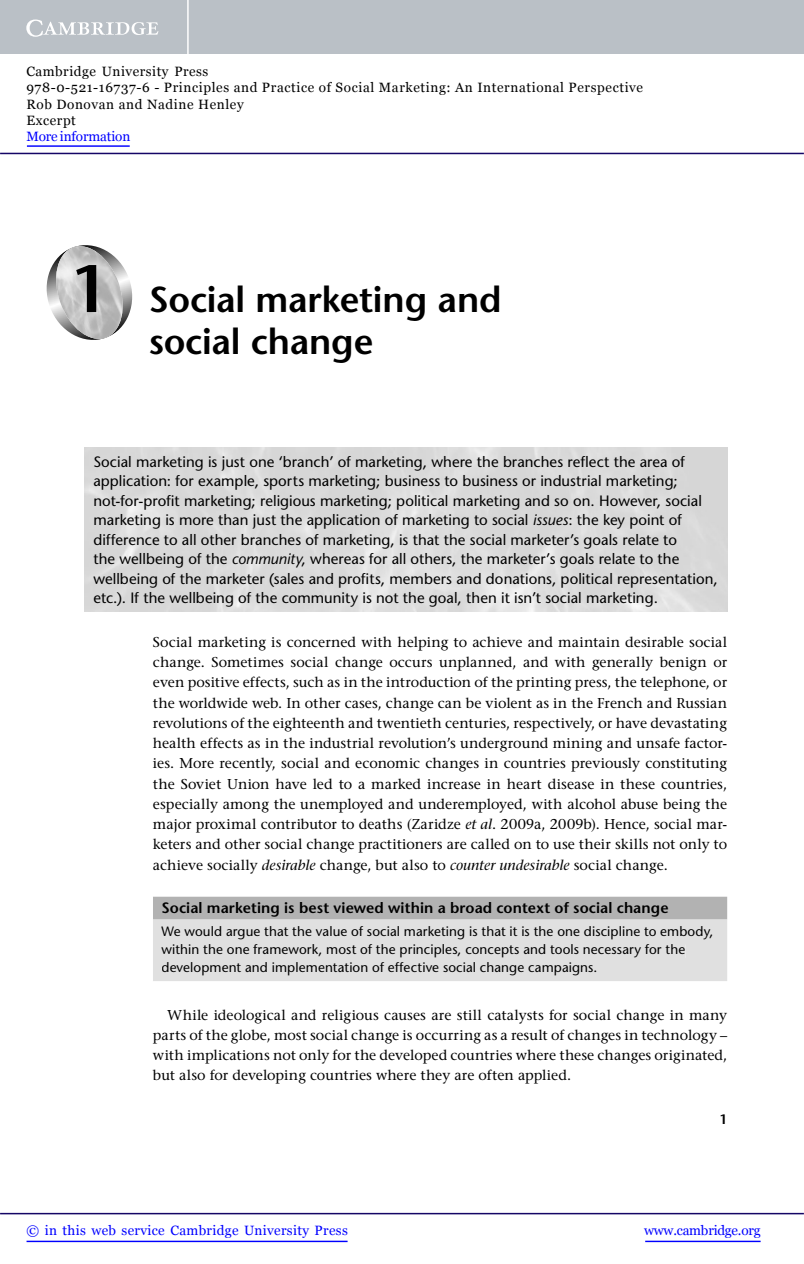
<style>
.page{position:relative;width:804px;height:1264px;background:#fff}
.page>*{position:absolute;margin:0;border:0;box-sizing:border-box;transform-origin:0 0}
.t1{font:600 36px/42px "Stone Sans Std";letter-spacing:-.005em;color:#000}
.t2{font:500 15px/19.5px "Stone Sans Std";color:#000}
.t3{font:600 15px "Stone Sans Std";letter-spacing:.005em;color:#000}
.t4{font:500 14.25px/20.2px "Stone Serif Std";color:#000;text-align:justify}
.t5{font:500 13.5px/18px "Stone Sans Std";letter-spacing:.01em;color:#000}
.t6{font:13.5px/16.2px "Georgia";letter-spacing:.045em;color:#000}
.t7{font:13.5px "Georgia";letter-spacing:.025em;color:#00f}
.t8{font:13.5px "Georgia";letter-spacing:-.015em;color:#00f}
.t9{font:13.5px "Georgia";letter-spacing:-.01em;color:#00f}
.t10{font:600 13.5px "Stone Sans Std";color:#000}
.s1{font-size:66px}
.s2{font-style:italic}
</style>
<div class="page">
<svg style="left:46px;top:268px;width:87px;height:51px"></svg>
<img style="left:51px;top:245px;width:76px;height:95px">
<div style="left:153px;top:919px;width:574px;height:62px;background:#e0e0e0"></div>
<div style="left:161px;top:926px;width:552px;height:14px;background:#e0e0e0"></div>
<div style="left:162px;top:944px;width:523px;height:14px;background:#e0e0e0"></div>
<div style="left:162px;top:962px;width:435px;height:14px;background:#e0e0e0"></div>
<svg style="left:153px;top:896px;width:574px;height:23px;background:#b7b7b7"></svg>
<div style="left:162px;top:902px;width:506px;height:15px;background:#b2b2b2"></div>
<div style="left:0;top:0;width:804px;height:54px;background:#bac0c6"></div>
<svg style="left:26px;top:20px;width:132px;height:17px"></svg>
<hr style="left:187px;top:0;width:2px;height:54px;background:#fff">
<hr style="left:0;top:153px;width:804px;height:1px;background:#150666">
<hr style="left:27px;top:145px;width:103px;height:2px;background:#00f">
<hr style="left:645px;top:1240px;width:115px;height:2px;background:#00f">
<hr style="left:0;top:1212px;width:804px;height:2px;background:#150666">
<hr style="left:27px;top:1240px;width:320px;height:2px;background:#00f">
<p class="t6" style="left:26px;top:64px;width:618px">Cambridge University Press<br>978-0-521-16737-6 - Principles and Practice of Social Marketing: An International Perspective Rob Donovan and Nadine Henley<br>Excerpt</p>
<p class="t9" style="left:26px;top:128px;width:105px">More information</p>
<h1 class="t1" style="left:149px;top:282px;width:354px;text-indent:-79px"><span class="s1">1</span> Social marketing and social change</h1>
<p class="t2" style="left:93px;top:453px;width:626px">Social marketing is just one ‘branch’ of marketing, where the branches reflect the area of application: for example, sports marketing; business to business or industrial marketing; not-for-profit marketing; religious marketing; political marketing and so on. However, social marketing is more than just the application of marketing to social <span class="s2">issues</span>: the key point of difference to all other branches of marketing, is that the social marketer’s goals relate to<br>the wellbeing of the <span class="s2">community</span> , whereas for all others, the marketer’s goals relate to the wellbeing of the marketer (sales and profits, members and donations, political representation, etc.). If the wellbeing of the community is not the goal, then it isn’t social marketing .</p>
<p class="t4" style="left:153px;top:633px;width:576px">Social marketing is concerned with helping to achieve and maintain desirable social change. Sometimes social change occurs unplanned, and with generally benign or even positive effects, such as in the introduction of the printing press, the telephone, or the worldwide web. In other cases, change can be violent as in the French and Russian revolutions of the eighteenth and twentieth centuries, respectively, or have devastating health effects as in the industrial revolution’s underground mining and unsafe factor&shy;ies. More recently, social and economic changes in countries previously constituting the Soviet Union have led to a marked increase in heart disease in these countries, especially among the unemployed and underemployed, with alcohol abuse being the major proximal contributor to deaths (Zaridze <span class="s2">et al</span>. 2009a , 2009b ). Hence, social mar&shy;keters and other social change practitioners are called on to use their skills not only to achieve socially <span class="s2">desirable</span> change, but also to <span class="s2">counter undesirable</span> social change.</p>
<p class="t3" style="left:323px;top:902px;width:7px">t</p>
<p class="t3" style="left:161px;top:902px;width:509px">Social marketing is best viewed within a broad context of social change</p>
<p class="t5" style="left:161px;top:924px;width:553px">We would argue that the value of social marketing is that it is the one discipline to embody, within the one framework, most of the principles, concepts and tools necessary for the development and implementation of effective social change campaigns.</p>
<p class="t4" style="left:153px;top:1006px;width:576px;text-indent:14px">While ideological and religious causes are still catalysts for social change in many parts of the globe, most social change is occurring as a result of changes in technology – with implications not only for the developed countries where these changes originated, but also for developing countries where they are often applied.</p>
<p class="t10" style="left:719px;top:1114px;width:9px">1</p>
<p class="t7" style="left:27px;top:1222px;width:323px">© in this web service Cambridge University Press</p>
<p class="t8" style="left:644px;top:1222px;width:118px">www.cambridge.org</p>
</div>
